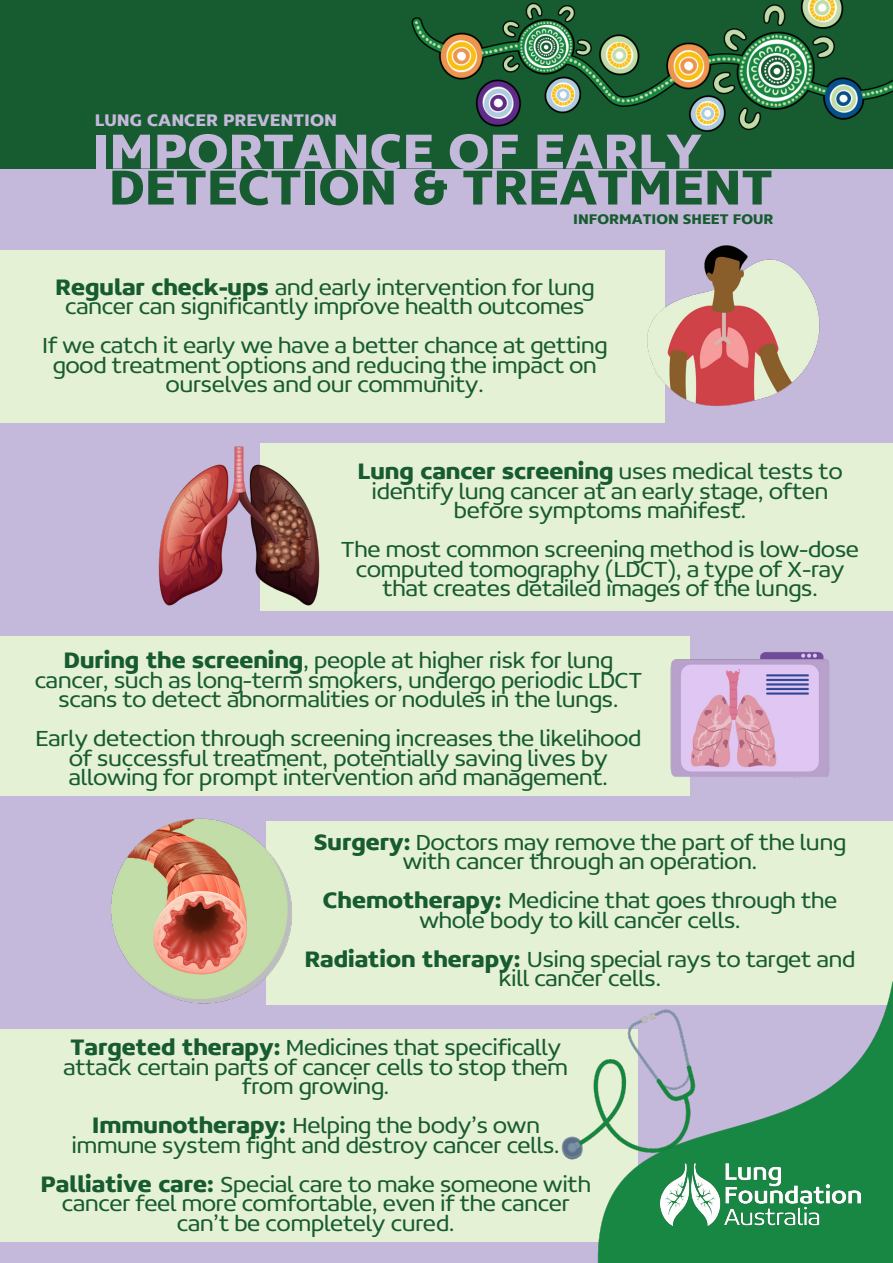
<style>
.page{position:relative;width:893px;height:1263px;background:#c5b9db}
.page>*{position:absolute;margin:0;border:0;box-sizing:border-box;transform-origin:0 0}
.t1{font:700 52.5px "Concord W00";color:#175b30}
.t2{font:700 52.5px "Concord W00";color:#c5b9db}
.t3{font:300 24px/19.5px "Concord W00";color:#175b30;text-align:center}
.t4{font:700 18px "Concord W00";color:#c5b9db}
.t5{font:700 15px "Concord W00";color:#175b30}
.s1{font-weight:700}
</style>
<div class="page">
<div style="left:0;top:250px;width:665px;height:173px;background:#e5f1d4"></div>
<div style="left:260px;top:444px;width:633px;height:167px;background:#e5f1d4"></div>
<div style="left:0;top:637px;width:689px;height:159px;background:#e5f1d4"></div>
<div style="left:266px;top:821px;width:627px;height:183px;background:#e5f1d4"></div>
<div style="left:0;top:1029px;width:637px;height:213px;background:#e5f1d4"></div>
<img style="left:647px;top:245px;width:173px;height:161px">
<img style="left:542px;top:1004px;width:54px;height:156px">
<img style="left:158px;top:446px;width:162px;height:160px">
<img style="left:111px;top:818px;width:181px;height:186px">
<div style="left:0;top:0;width:893px;height:168px;background:#175b30"></div>
<img style="left:411px;top:0;width:482px;height:132px">
<img style="left:670px;top:637px;width:160px;height:151px">
<img style="left:596px;top:981px;width:297px;height:282px">
<img style="left:660px;top:1163px;width:201px;height:62px">
<p class="t4" style="left:95px;top:109px;width:244px">LUNG CANCER PREVENTION</p>
<h1 class="t2" style="left:92px;top:119px;width:612px">IMPORTANCE OF EARLY</h1>
<h1 class="t1" style="left:109px;top:155px;width:665px">DETECTION &amp; TREATMENT</h1>
<p class="t5" style="left:573px;top:209px;width:202px">INFORMATION SHEET FOUR</p>
<p class="t3" style="left:55px;top:277px;width:540px"><span class="s1">Regular check-ups</span> and early intervention for lung cancer can significantly improve health outcomes</p>
<p class="t3" style="left:42px;top:336px;width:567px">If we catch it early we have a better chance at getting good treatment options and reducing the impact on ourselves and our community.</p>
<p class="t3" style="left:358px;top:461px;width:486px"><span class="s1">Lung cancer screening</span> uses medical tests to identify lung cancer at an early stage, often before symptoms manifest.</p>
<p class="t3" style="left:341px;top:539px;width:519px">The most common screening method is low-dose computed tomography (LDCT), a type of X-ray that creates detailed images of the lungs.</p>
<p class="t3" style="left:35px;top:650px;width:609px"><span class="s1">During the screening</span>, people at higher risk for lung cancer, such as long-term smokers, undergo periodic LDCT scans to detect abnormalities or nodules in the lungs.</p>
<p class="t3" style="left:35px;top:728px;width:607px">Early detection through screening increases the likelihood of successful treatment, potentially saving lives by allowing for prompt intervention and management.</p>
<p class="t3" style="left:314px;top:832px;width:534px"><span class="s1">Surgery:</span> Doctors may remove the part of the lung with cancer through an operation.</p>
<p class="t3" style="left:323px;top:890px;width:516px"><span class="s1">Chemotherapy:</span> Medicine that goes through the whole body to kill cancer cells.</p>
<p class="t3" style="left:304px;top:949px;width:552px"><span class="s1">Radiation therapy:</span> Using special rays to target and kill cancer cells.</p>
<p class="t3" style="left:63px;top:1037px;width:506px"><span class="s1">Targeted therapy:</span> Medicines that specifically attack certain parts of cancer cells to stop them from growing.</p>
<p class="t3" style="left:72px;top:1115px;width:489px"><span class="s1">Immunotherapy:</span> Helping the body’s own immune system fight and destroy cancer cells.</p>
<p class="t3" style="left:41px;top:1174px;width:552px"><span class="s1">Palliative care:</span> Special care to make someone with cancer feel more comfortable, even if the cancer can’t be completely cured.</p>
</div>
